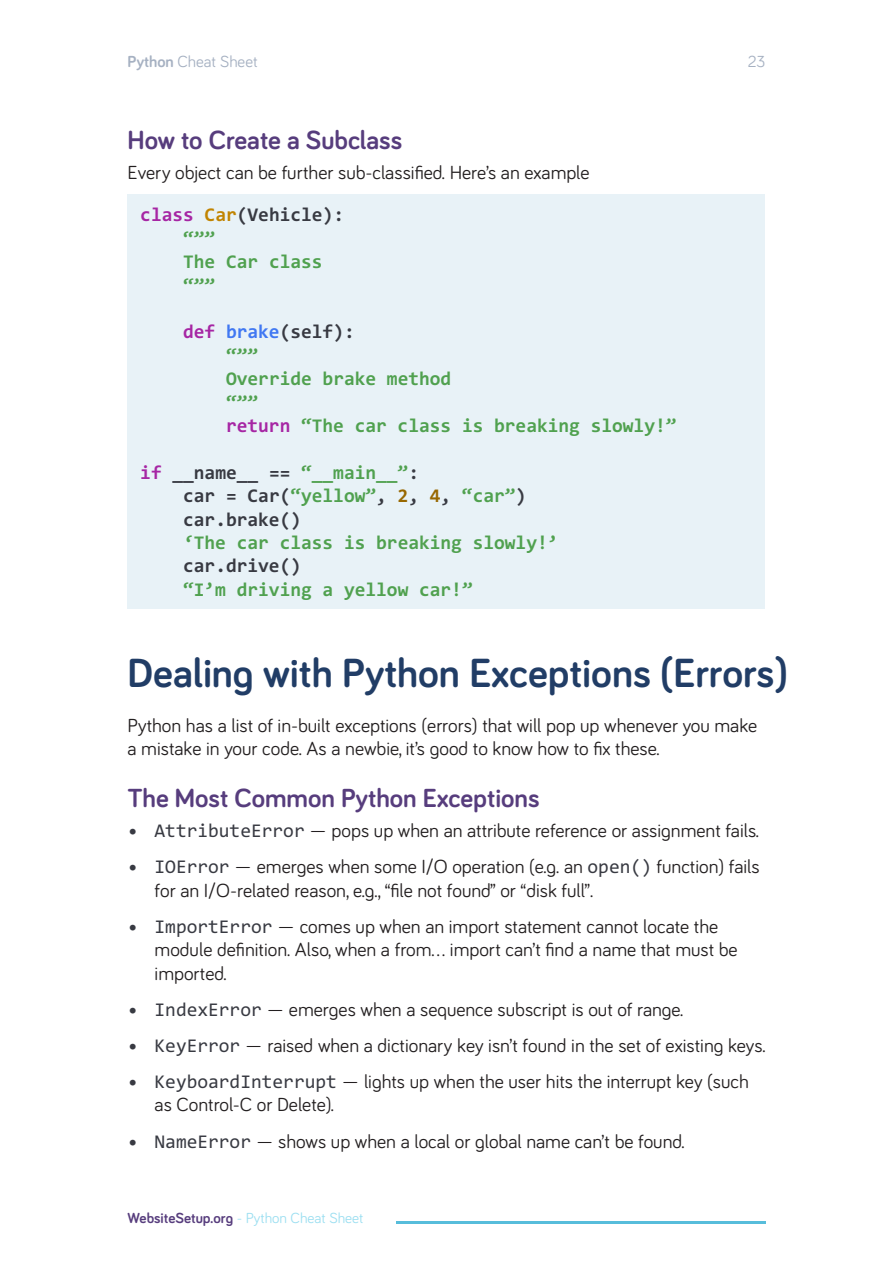
<style>
.page{position:relative;width:893px;height:1263px;background:#fff}
.page>*{position:absolute;margin:0;border:0;box-sizing:border-box;transform-origin:0 0}
.t1{font:700 42px "Bariol";color:#213d66}
.t2{font:700 27px "Bariol";color:#573d7d}
.t3{font:19.5px/23.4px "Bariol";color:#231f20}
.t4{font:700 19.5px/23.4px "Consolas";color:#50a14f}
.t5{font:700 19.5px/23.4px "Consolas";color:#383a42}
.t6{font:16.5px "Bariol";color:#a6b1c2}
.t7{font:15px "Bariol";color:#9ddff1}
.s1{font-weight:700}
.s2{color:#a626a4}
.s3{color:#c18401}
.s4{color:#383a42}
.s5{color:#4078f2}
.s6{color:#50a14f}
.s7{color:#986801}
.s8{font-family:"Consolas";color:#383a42}
.s9{font-weight:700;color:#573d7d}
</style>
<div class="page">
<div style="left:128px;top:194px;width:637px;height:415px;background:#e8f2f7"></div>
<hr style="left:396px;top:1221px;width:369px;height:2px;background:#57bddb">
<p class="t6" style="left:128px;top:51px;width:132px"><span class="s1">Python</span> Cheat Sheet</p>
<p class="t6" style="left:748px;top:51px;width:19px">23</p>
<h2 class="t2" style="left:128px;top:121px;width:276px">How to Create a Subclass</h2>
<p class="t3" style="left:128px;top:160px;width:463px">Every object can be further sub-classified. Here’s an example</p>
<p class="t4" style="left:183px;top:203px;width:162px;text-indent:-43px"><span class="s2">class</span> <span class="s3">Car</span><span class="s4">(Vehicle): </span>“””<br>The Car class “””</p>
<p class="t4" style="left:226px;top:320px;width:452px;text-indent:-43px"><span class="s2">def</span> <span class="s5">brake</span><span class="s4">(self):<br></span>“””<br>Override brake method<br>“””<br><span class="s2">return</span> “The car class is breaking slowly!”</p>
<p class="t5" style="left:183px;top:460px;width:345px;text-indent:-43px"><span class="s2">if</span> __name__ == <span class="s6">“__main__”</span>:<br>car = Car(<span class="s6">“yellow”</span>, <span class="s7">2</span>, <span class="s7">4</span>, <span class="s6">“car”</span>) car.brake()</p>
<p class="t4" style="left:183px;top:530px;width:377px">‘The car class is breaking slowly!’</p>
<p class="t5" style="left:183px;top:554px;width:119px">car.drive()</p>
<p class="t4" style="left:183px;top:577px;width:291px">“I’m driving a yellow car!”</p>
<h1 class="t1" style="left:128px;top:644px;width:662px">Dealing with Python Exceptions (Errors)</h1>
<p class="t3" style="left:128px;top:713px;width:631px">Python has a list of in-built exceptions (errors) that will pop up whenever you make a mistake in your code. As a newbie, it’s good to know how to fix these.</p>
<h2 class="t2" style="left:128px;top:779px;width:413px">The Most Common Python Exceptions</h2>
<p class="t3" style="left:128px;top:818px;width:633px"><span class="s8">• AttributeError</span> — pops up when an attribute reference or assignment fails.</p>
<p class="t3" style="left:155px;top:854px;width:607px;text-indent:-27px"><span class="s8">• IOError</span> — emerges when some I/O operation (e.g. an <span class="s8">open()</span> function) fails for an I/O-related reason, e.g., “file not found” or “disk full”.</p>
<p class="t3" style="left:155px;top:913px;width:584px;text-indent:-27px"><span class="s8">• ImportError</span> — comes up when an import statement cannot locate the module definition. Also, when a from… import can’t find a name that must be imported.</p>
<p class="t3" style="left:128px;top:996px;width:557px"><span class="s8">• IndexError</span> — emerges when a sequence subscript is out of range.</p>
<p class="t3" style="left:128px;top:1033px;width:639px"><span class="s8">• KeyError</span> — raised when a dictionary key isn’t found in the set of existing keys.</p>
<p class="t3" style="left:155px;top:1069px;width:596px;text-indent:-27px"><span class="s8">• KeyboardInterrupt</span> — lights up when the user hits the interrupt key (such as Control-C or Delete).</p>
<p class="t3" style="left:128px;top:1128px;width:558px"><span class="s8">• NameError</span> — shows up when a local or global name can’t be found.</p>
<p class="t7" style="left:128px;top:1208px;width:237px"><span class="s9">WebsiteSetup.org</span> - Python Cheat Sheet</p>
</div>
